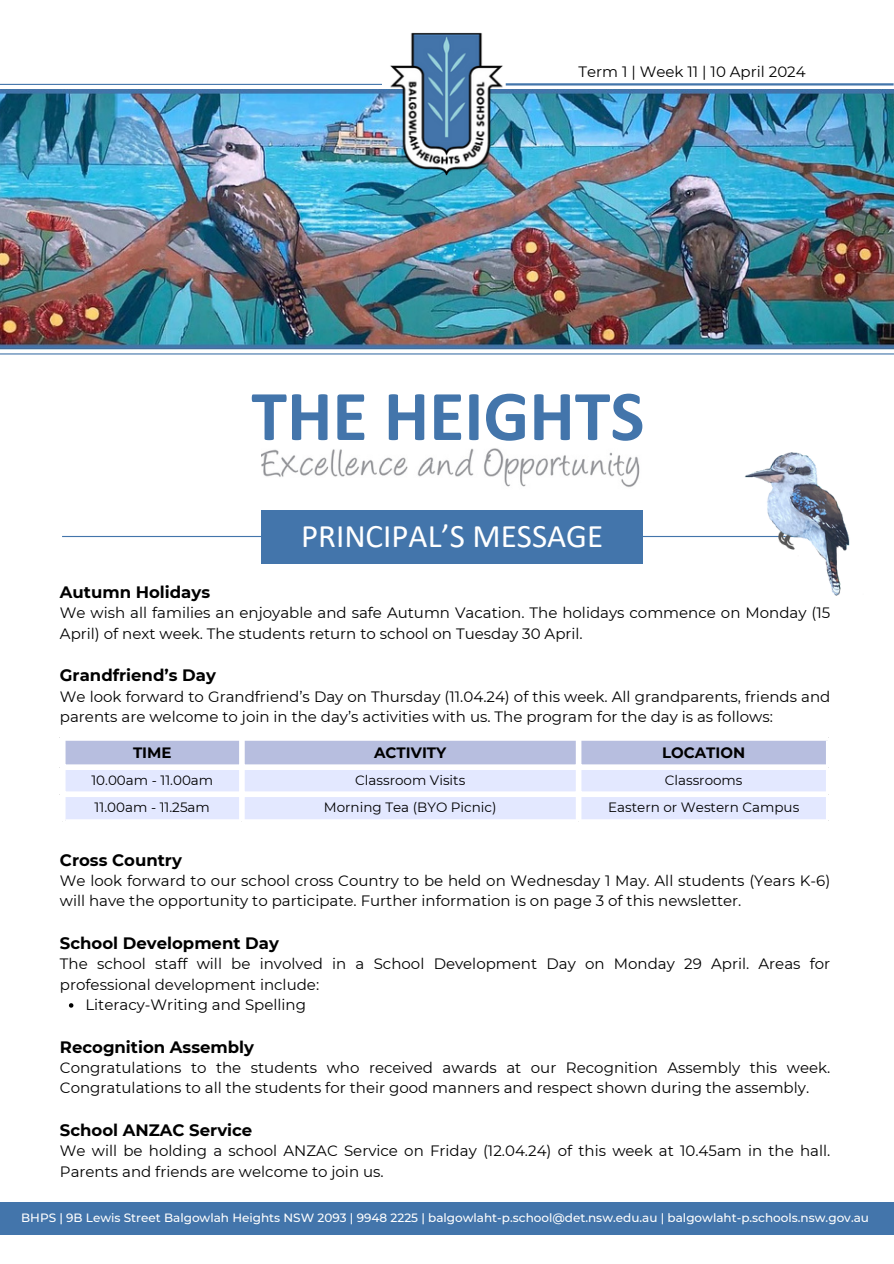
<style>
.page{position:relative;width:894px;height:1264px;background:#fff}
.page>*{position:absolute;margin:0;border:0;box-sizing:border-box;transform-origin:0 0}
.t1{font:700 72px "Calibri";color:#4375ab}
.t2{font:33px "Calibri";color:#fff}
.t3{font:700 16.5px "Montserrat";color:#000}
.t4{font:15px/20.2px "Montserrat";color:#000}
.t5{font:700 15px "Montserrat";color:#000}
.t6{font:13.5px "Montserrat";color:#000}
.t7{font:500 12px "Montserrat";color:#fff}
</style>
<div class="page">
<img style="left:0;top:89px;width:893px;height:260px">
<hr style="left:0;top:84px;width:382px;height:1px;background:#4375ab">
<hr style="left:505px;top:83px;width:388px;height:2px;background:#4375ab">
<hr style="left:0;top:353px;width:893px;height:1px;background:#4375ab">
<div style="left:0;top:1202px;width:893px;height:32px;background:#4375ab"></div>
<img style="left:261px;top:448px;width:379px;height:39px">
<hr style="left:62px;top:536px;width:766px;height:1px;background:#4375ab">
<div style="left:261px;top:509px;width:381px;height:54px;background:#4375ab"></div>
<img style="left:744px;top:452px;width:106px;height:143px">
<svg style="left:69px;top:1003px;width:4px;height:4px"></svg>
<svg style="left:65px;top:740px;width:760px;height:79px;background:#d4d9f3"></svg>
<div style="left:239px;top:740px;width:6px;height:81px;background:#fff"></div>
<div style="left:575px;top:740px;width:6px;height:81px;background:#fff"></div>
<div style="left:60px;top:764px;width:768px;height:6px;background:#fff"></div>
<div style="left:60px;top:791px;width:768px;height:6px;background:#fff"></div>
<img style="left:384px;top:32px;width:126px;height:144px">
<p class="t4" style="left:578px;top:61px;width:229px">Term 1 | Week 11 | 10 April 2024</p>
<p class="t1" style="left:251px;top:386px;width:394px">THE HEIGHTS</p>
<p class="t2" style="left:301px;top:522px;width:303px">PRINCIPAL’S MESSAGE</p>
<p class="t3" style="left:60px;top:582px;width:152px">Autumn Holidays</p>
<p class="t4" style="left:60px;top:602px;width:771px">We wish all families an enjoyable and safe Autumn Vacation. The holidays commence on Monday (15<br>April) of next week. The students return to school on Tuesday 30 April.</p>
<h2 class="t3" style="left:60px;top:665px;width:157px">Grandfriend’s Day</h2>
<h2 class="t4" style="left:60px;top:686px;width:771px">We look forward to Grandfriend’s Day on Thursday (11.04.24) of this week. All grandparents, friends and parents are welcome to join in the day’s activities with us. The program for the day is as follows:</h2>
<h3 class="t5" style="left:133px;top:743px;width:40px">TIME</h3>
<h3 class="t5" style="left:374px;top:743px;width:74px">ACTIVITY</h3>
<p class="t5" style="left:662px;top:743px;width:85px">LOCATION</p>
<p class="t6" style="left:91px;top:771px;width:123px">10.00am - 11.00am</p>
<p class="t6" style="left:355px;top:771px;width:112px">Classroom Visits</p>
<p class="t6" style="left:664px;top:771px;width:79px">Classrooms</p>
<p class="t6" style="left:95px;top:798px;width:117px">11.00am - 11.25am</p>
<p class="t6" style="left:324px;top:798px;width:174px">Morning Tea (BYO Picnic)</p>
<p class="t6" style="left:608px;top:798px;width:193px">Eastern or Western Campus</p>
<h3 class="t3" style="left:60px;top:849px;width:123px">Cross Country</h3>
<h3 class="t4" style="left:60px;top:870px;width:771px">We look forward to our school cross Country to be held on Wednesday 1 May. All students (Years K-6) will have the opportunity to participate. Further information is on page 3 of this newsletter.</h3>
<h3 class="t3" style="left:60px;top:933px;width:220px">School Development Day</h3>
<h3 class="t4" style="left:60px;top:953px;width:771px">The school staff will be involved in a School Development Day on Monday 29 April. Areas for professional development include:</h3>
<h3 class="t4" style="left:85px;top:994px;width:222px">Literacy-Writing and Spelling</h3>
<h3 class="t3" style="left:60px;top:1036px;width:196px">Recognition Assembly</h3>
<h3 class="t4" style="left:60px;top:1057px;width:771px">Congratulations to the students who received awards at our Recognition Assembly this week.<br>Congratulations to all the students for their good manners and respect shown during the assembly.</h3>
<p class="t3" style="left:60px;top:1119px;width:194px">School ANZAC Service</p>
<p class="t4" style="left:60px;top:1140px;width:771px">We will be holding a school ANZAC Service on Friday (12.04.24) of this week at 10.45am in the hall.<br>Parents and friends are welcome to join us.</p>
<p class="t7" style="left:21px;top:1209px;width:849px">BHPS | 9B Lewis Street Balgowlah Heights NSW 2093 | 9948 2225 | balgowlaht-p.school@det.nsw.edu.au | balgowlaht-p.schools.nsw.gov.au</p>
</div>
